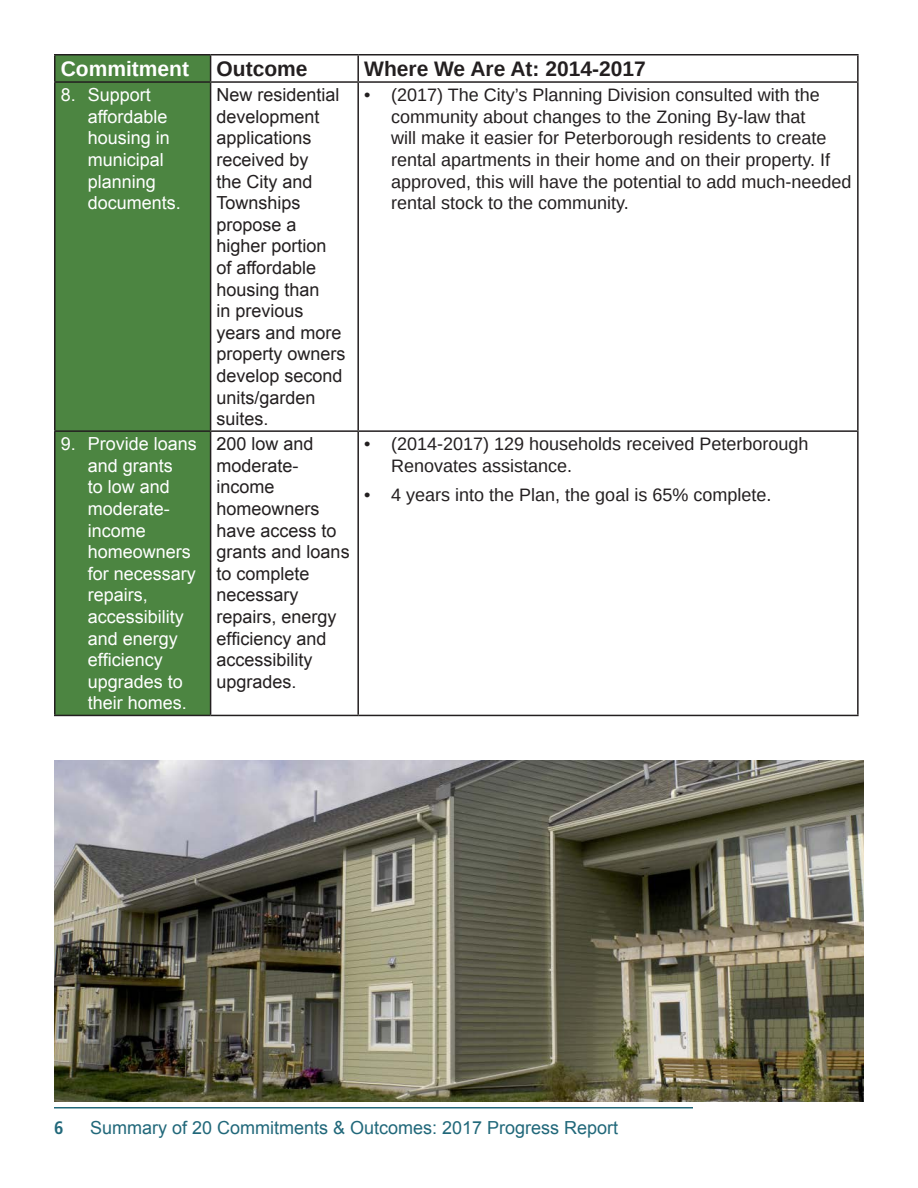
<style>
.page{position:relative;width:918px;height:1188px;background:#fff}
.page>*{position:absolute;margin:0;border:0;box-sizing:border-box;transform-origin:0 0}
.H5{font:700 21px "Arimo";color:#231f20}
.H5-2{font:700 21px "Arimo";color:#fff}
.t1{font:18px/21.6px "Arimo";color:#231f20}
.t2{font:18px/21.6px "Arial";color:#231f20}
.t3{font:18px/21.6px "Arial";color:#fff}
.t4{font:18px "Arial";color:#21687a}
.t5{font:700 condensed 18px "Frutiger LT Std";color:#21687a}
</style>
<div class="page">
<hr style="left:54px;top:1107px;width:639px;height:1px;background:#21687a">
<img style="left:54px;top:760px;width:810px;height:342px">
<div style="left:56px;top:56px;width:154px;height:659px;background:#4c8541"></div>
<hr style="left:54px;top:54px;width:157px;height:2px;background:#231f20">
<hr style="left:54px;top:56px;width:2px;height:25px;background:#231f20">
<hr style="left:211px;top:54px;width:147px;height:2px;background:#231f20">
<svg style="left:210px;top:56px;width:1px;height:25px"></svg>
<hr style="left:358px;top:54px;width:501px;height:2px;background:#231f20">
<hr style="left:357px;top:56px;width:2px;height:25px;background:#231f20">
<hr style="left:857px;top:56px;width:2px;height:25px;background:#231f20">
<hr style="left:54px;top:81px;width:157px;height:2px;background:#231f20">
<hr style="left:54px;top:83px;width:2px;height:347px;background:#231f20">
<hr style="left:211px;top:81px;width:147px;height:2px;background:#231f20">
<hr style="left:210px;top:83px;width:1px;height:347px;background:#231f20">
<hr style="left:358px;top:81px;width:501px;height:2px;background:#231f20">
<hr style="left:357px;top:83px;width:2px;height:347px;background:#231f20">
<hr style="left:857px;top:83px;width:2px;height:347px;background:#231f20">
<hr style="left:54px;top:430px;width:157px;height:2px;background:#231f20">
<hr style="left:54px;top:432px;width:2px;height:283px;background:#231f20">
<hr style="left:211px;top:430px;width:147px;height:2px;background:#231f20">
<hr style="left:210px;top:432px;width:1px;height:283px;background:#231f20">
<hr style="left:358px;top:430px;width:501px;height:2px;background:#231f20">
<hr style="left:357px;top:432px;width:2px;height:283px;background:#231f20">
<hr style="left:857px;top:432px;width:2px;height:283px;background:#231f20">
<hr style="left:54px;top:715px;width:157px;height:1px;background:#231f20">
<hr style="left:211px;top:715px;width:147px;height:1px;background:#231f20">
<hr style="left:358px;top:715px;width:501px;height:1px;background:#231f20">
<p class="H5-2" style="left:61px;top:54px;width:130px">Commitment</p>
<p class="H5" style="left:217px;top:54px;width:93px">Outcome</p>
<p class="H5" style="left:364px;top:54px;width:283px">Where We Are At: 2014-2017</p>
<p class="t3" style="left:88px;top:84px;width:95px;text-indent:-27px">8. Support affordable housing in municipal planning documents.</p>
<p class="t2" style="left:217px;top:84px;width:131px">New residential development applications received by<br>the City and<br>Townships propose a higher portion of affordable housing than<br>in previous years and more property owners develop second units/garden suites.</p>
<p class="t1" style="left:391px;top:84px;width:462px;text-indent:-27px">• (2017) The City’s Planning Division consulted with the community about changes to the Zoning By-law that<br>will make it easier for Peterborough residents to create rental apartments in their home and on their property. If approved, this will have the potential to add much-needed rental stock to the community.</p>
<p class="t3" style="left:88px;top:433px;width:111px;text-indent:-27px">9. Provide loans and grants<br>to low and moderate&shy;income homeowners for necessary repairs, accessibility and energy efficiency upgrades to their homes.</p>
<p class="t2" style="left:217px;top:433px;width:135px">200 low and moderate&shy;income homeowners have access to grants and loans to complete necessary repairs, energy efficiency and accessibility upgrades.</p>
<p class="t1" style="left:391px;top:433px;width:419px;text-indent:-27px">• (2014-2017) 129 households received Peterborough<br>Renovates assistance.</p>
<p class="t1" style="left:364px;top:484px;width:409px">• 4 years into the Plan, the goal is 65% complete.</p>
<p class="t5" style="left:54px;top:1117px;width:11px">6</p>
<p class="t4" style="left:90px;top:1116px;width:530px">Summary of 20 Commitments &amp; Outcomes: 2017 Progress Report</p>
</div>
